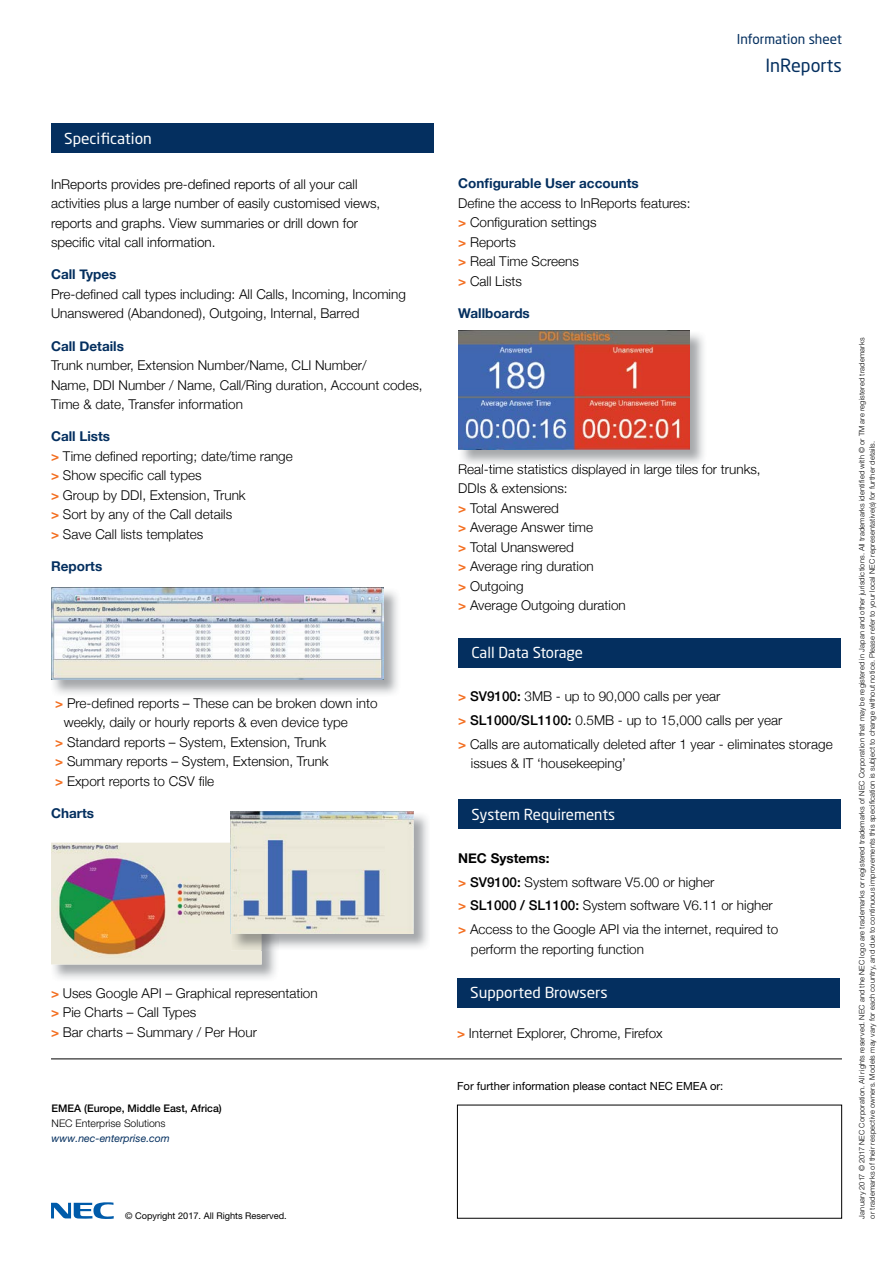
<style>
.page{position:relative;width:893px;height:1263px;background:#fff}
.page>*{position:absolute;margin:0;border:0;box-sizing:border-box;transform-origin:0 0}
.t1{font:18px "Neo Sans Std";color:#042f5f}
.t2{font:15px "Neo Sans Std";color:#fff}
.t3{font:300 13.5px/19.5px "Helvetica Neue";color:#000}
.t4{font:300 13.5px/19.5px "Helvetica Neue LT Pro";color:#000}
.t5{font:700 13.5px "Helvetica Neue";color:#042f5f}
.t6{font:13.5px "Neo Sans Std";color:#042f5f}
.t7{font:11.25px "Helvetica Neue LT Pro";color:#000}
.t8{font:500 10.5px "Helvetica Neue LT Pro";color:#000}
.t9{font:300 10.5px "Helvetica Neue LT Pro";color:#000}
.t10{font:italic 10.5px "Helvetica Neue LT Pro";color:#042f5f}
.t11{font:9.15px "Helvetica Neue LT Pro";color:#000}
.t12{font:300 7.5px/10.5px "Helvetica Neue LT Pro";letter-spacing:.025em;color:#000}
.s1{font-weight:700;color:#042f5f}
.s2{font-weight:700;color:#f36f21}
.s3{font-weight:500}
.s4{font-weight:700}
</style>
<div class="page">
<hr style="left:51px;top:1059px;width:791px;height:1px;background:#000">
<svg style="left:51px;top:1202px;width:63px;height:17px"></svg>
<div style="left:458px;top:638px;width:383px;height:29px;background:#042f5f"></div>
<div style="left:458px;top:799px;width:383px;height:30px;background:#042f5f"></div>
<div style="left:51px;top:123px;width:383px;height:30px;background:#042f5f"></div>
<img style="left:458px;top:334px;width:246px;height:130px">
<img style="left:459px;top:464px;width:247px;height:2px">
<img style="left:458px;top:330px;width:232px;height:119px">
<img style="left:53px;top:591px;width:345px;height:103px">
<img style="left:51px;top:587px;width:333px;height:93px">
<img style="left:51px;top:951px;width:225px;height:28px">
<img style="left:51px;top:843px;width:211px;height:121px">
<img style="left:279px;top:812px;width:149px;height:136px">
<img style="left:231px;top:934px;width:48px;height:17px">
<img style="left:231px;top:812px;width:182px;height:122px">
<div style="left:457px;top:978px;width:383px;height:29px;background:#042f5f"></div>
<p class="t6" style="left:737px;top:31px;width:107px">Information sheet</p>
<h1 class="t1" style="left:765px;top:54px;width:78px">InReports</h1>
<p class="t2" style="left:64px;top:129px;width:89px">Specification</p>
<p class="t4" style="left:51px;top:174px;width:331px">InReports provides pre-defined reports of all your call activities plus a large number of easily customised views, reports and graphs. View summaries or drill down for specific vital call information.</p>
<p class="t5" style="left:51px;top:264px;width:67px">Call Types</p>
<p class="t3" style="left:51px;top:283px;width:356px">Pre-defined call types including: All Calls, Incoming, Incoming<br>Unanswered (Abandoned), Outgoing, Internal, Barred</p>
<p class="t5" style="left:51px;top:335px;width:74px">Call Details</p>
<p class="t3" style="left:51px;top:354px;width:373px">Trunk number, Extension Number/Name, CLI Number/<br>Name, DDI Number / Name, Call/Ring duration, Account codes,<br>Time &amp; date, Transfer information</p>
<p class="t3" style="left:51px;top:426px;width:243px"><span class="s1">Call Lists<br></span><span class="s2">&gt;</span> Time defined reporting; date/time range <span class="s2">&gt;</span> Show specific call types<br><span class="s2">&gt;</span> Group by DDI, Extension, Trunk<br><span class="s2">&gt;</span> Sort by any of the Call details<br><span class="s2">&gt;</span> Save Call lists templates</p>
<p class="t5" style="left:51px;top:556px;width:53px">Reports</p>
<p class="t3" style="left:55px;top:692px;width:324px"><span class="s2">&gt;</span> Pre-defined reports – These can be broken down into</p>
<p class="t3" style="left:64px;top:711px;width:286px">weekly, daily or hourly reports &amp; even device type</p>
<p class="t3" style="left:55px;top:731px;width:272px"><span class="s2">&gt;</span> Standard reports – System, Extension, Trunk</p>
<p class="t3" style="left:55px;top:750px;width:275px"><span class="s2">&gt;</span> Summary reports – System, Extension, Trunk</p>
<p class="t3" style="left:55px;top:770px;width:160px"><span class="s2">&gt;</span> Export reports to CSV file</p>
<p class="t5" style="left:51px;top:802px;width:45px">Charts</p>
<p class="t5" style="left:458px;top:173px;width:182px">Configurable User accounts</p>
<p class="t3" style="left:458px;top:192px;width:234px">Define the access to InReports features: <span class="s2">&gt;</span> Configuration settings<br><span class="s2">&gt;</span> Reports<br><span class="s2">&gt;</span> Real Time Screens<br><span class="s2">&gt;</span> Call Lists</p>
<p class="t5" style="left:458px;top:303px;width:73px">Wallboards</p>
<p class="t3" style="left:458px;top:458px;width:304px">Real-time statistics displayed in large tiles for trunks,<br>DDIs &amp; extensions:<br><span class="s2">&gt;</span> Total Answered<br><span class="s2">&gt;</span> Average Answer time<br><span class="s2">&gt;</span> Total Unanswered<br><span class="s2">&gt;</span> Average ring duration<br><span class="s2">&gt;</span> Outgoing<br><span class="s2">&gt;</span> Average Outgoing duration</p>
<p class="t2" style="left:471px;top:643px;width:113px">Call Data Storage</p>
<p class="t3" style="left:458px;top:684px;width:376px;line-height:23.7px"><span class="s2">&gt;</span> <span class="s3">SV9100:</span> 3MB - up to 90,000 calls per year<br><span class="s2">&gt;</span> <span class="s3">SL1000/SL1100:</span> 0.5MB - up to 15,000 calls per year<br><span class="s2">&gt;</span> Calls are automatically deleted after 1 year - eliminates storage</p>
<p class="t3" style="left:471px;top:753px;width:157px">issues &amp; IT ‘housekeeping’</p>
<p class="t2" style="left:471px;top:805px;width:145px">System Requirements</p>
<p class="t3" style="left:458px;top:845px;width:321px;line-height:23.7px"><span class="s4">NEC Systems:<br></span><span class="s2">&gt;</span> <span class="s3">SV9100:</span> System software V5.00 or higher<br><span class="s2">&gt;</span> <span class="s3">SL1000 / SL1100:</span> System software V6.11 or higher <span class="s2">&gt;</span> Access to the Google API via the internet, required to</p>
<p class="t3" style="left:471px;top:938px;width:175px">perform the reporting function</p>
<p class="t3" style="left:51px;top:982px;width:268px"><span class="s2">&gt;</span> Uses Google API – Graphical representation <span class="s2">&gt;</span> Pie Charts – Call Types<br><span class="s2">&gt;</span> Bar charts – Summary / Per Hour</p>
<p class="t2" style="left:470px;top:984px;width:139px">Supported Browsers</p>
<p class="t3" style="left:457px;top:1022px;width:207px"><span class="s2">&gt;</span> Internet Explorer, Chrome, Firefox</p>
<p class="t8" style="left:52px;top:1102px;width:172px">EMEA (Europe, Middle East, Africa)</p>
<p class="t9" style="left:52px;top:1117px;width:115px">NEC Enterprise Solutions</p>
<p class="t10" style="left:52px;top:1132px;width:120px">www.nec-enterprise.com</p>
<p class="t11" style="left:125px;top:1210px;width:163px">© Copyright 2017. All Rights Reserved.</p>
<p class="t7" style="left:457px;top:1079px;width:268px">For further information please contact NEC EMEA or:</p>
<p class="t12" style="left:856px;top:1218px;width:882px;rotate:-90deg">January 2017 © 2017 NEC Corporation. All rights reserved. NEC and the NEC logo are trademarks or registered trademarks of NEC Corporation that may be registered in Japan and other jurisdictions. All trademarks identified with © or TM are registered trademarks or trademarks of their respective owners. Models may vary for each country, and due to continuous improvements this specification is subject to change without notice. Please refer to your local NEC representative(s) for further details.</p>
</div>
